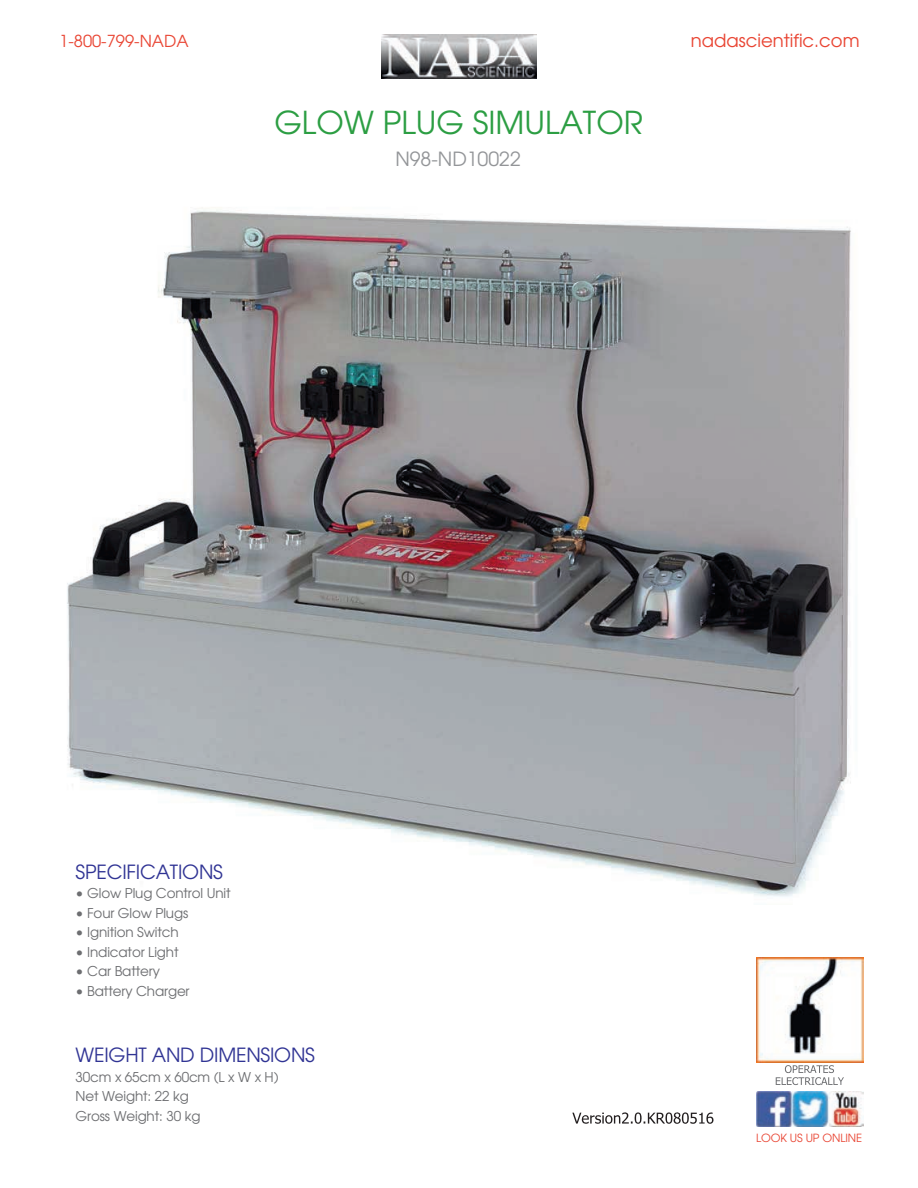
<style>
.page{position:relative;width:918px;height:1188px;background:#fff}
.page>*{position:absolute;margin:0;border:0;box-sizing:border-box;transform-origin:0 0}
.t1{font:31.5px "URW Gothic L";color:#2c9e43}
.t2{font:19.5px "URW Gothic L";letter-spacing:-.01em;color:#303494}
.t3{font:19.5px "URW Gothic L";color:#939598}
.t4{font:18px "URW Gothic L";color:#e94533}
.t5{font:16.5px "URW Gothic L";color:#e94533}
.t6{font:13.5px/19.5px "URW Gothic L";letter-spacing:-.01em;color:#6d6e71}
.t7{font:11.25px "URW Gothic L";letter-spacing:-.01em;color:#e94533}
</style>
<div class="page">
<img style="left:756px;top:1091px;width:108px;height:35px">
<img style="left:381px;top:34px;width:156px;height:45px">
<img style="left:67px;top:207px;width:784px;height:690px">
<svg style="left:572px;top:1112px;width:142px;height:12px"></svg>
<img style="left:756px;top:957px;width:108px;height:105px">
<svg style="left:776px;top:1065px;width:68px;height:20px"></svg>
<p class="t5" style="left:59px;top:30px;width:131px">1-800-799-NADA</p>
<h3 class="t4" style="left:691px;top:29px;width:170px">nadascientific.com</h3>
<h1 class="t1" style="left:274px;top:102px;width:370px">GLOW PLUG SIMULATOR</h1>
<h2 class="t3" style="left:395px;top:146px;width:127px">N98-ND10022</h2>
<h2 class="t2" style="left:76px;top:859px;width:149px">SPECIFICATIONS</h2>
<p class="t6" style="left:76px;top:883px;width:157px">• Glow Plug Control Unit</p>
<p class="t6" style="left:76px;top:903px;width:114px">• Four Glow Plugs</p>
<p class="t6" style="left:76px;top:922px;width:105px">• Ignition Switch</p>
<p class="t6" style="left:76px;top:942px;width:104px">• Indicator Light</p>
<p class="t6" style="left:76px;top:961px;width:86px">• Car Battery</p>
<p class="t6" style="left:76px;top:981px;width:116px">• Battery Charger</p>
<h2 class="t2" style="left:76px;top:1042px;width:241px">WEIGHT AND DIMENSIONS</h2>
<p class="t6" style="left:76px;top:1067px;width:205px">30cm x 65cm x 60cm (L x W x H)<br>Net Weight: 22 kg<br>Gross Weight: 30 kg</p>
<p class="t7" style="left:756px;top:1131px;width:108px">LOOK US UP ONLINE</p>
</div>
